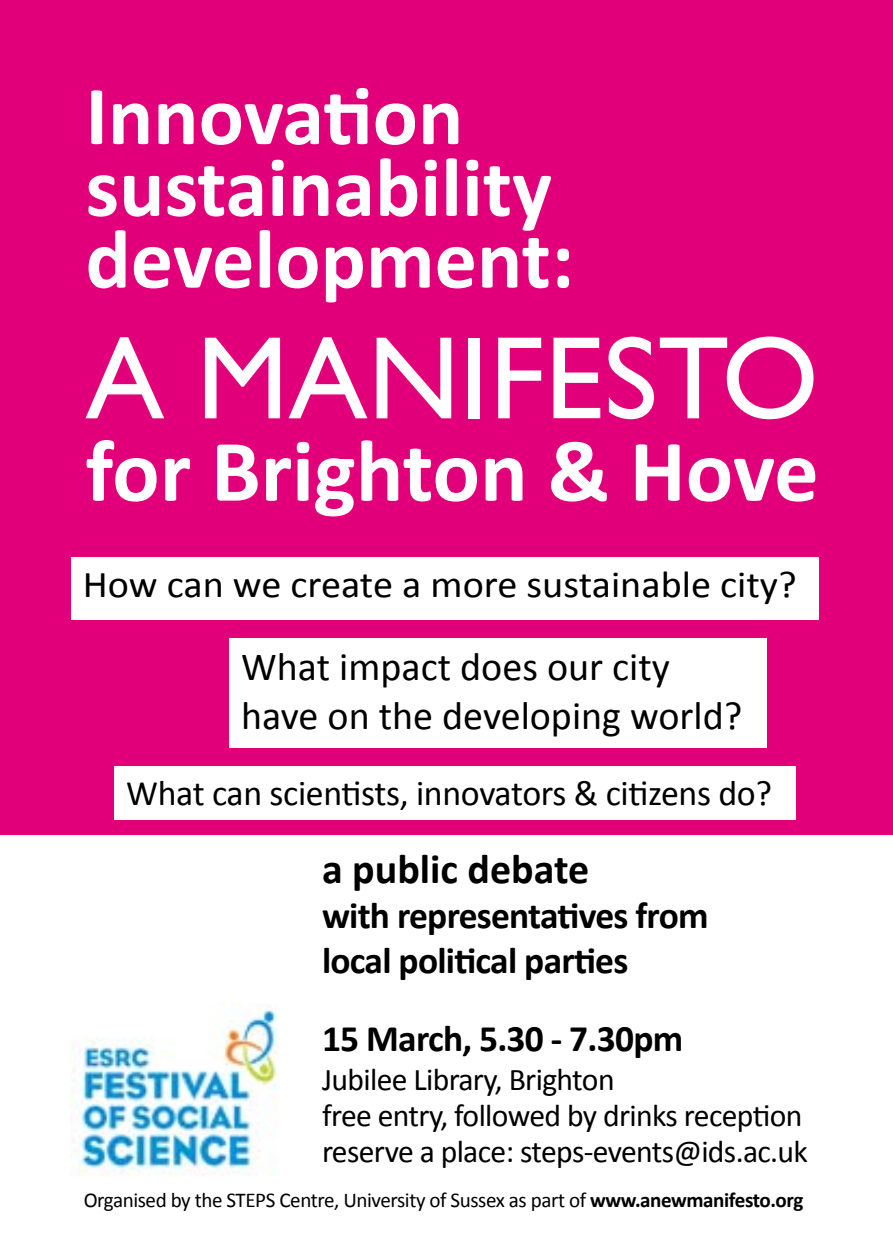
<style>
.page{position:relative;width:893px;height:1259px;background:#fff}
.page>*{position:absolute;margin:0;border:0;box-sizing:border-box;transform-origin:0 0}
.t1{font:118.2px "Gill Sans";color:#fff}
.t2{font:700 88.5px "Calibri";color:#fff}
.t3{font:700 84.3px/71.7px "Calibri";color:#fff}
.t4{font:700 42px "Calibri";color:#000}
.t5{font:40.2px/48px "Calibri";color:#000}
.t6{font:38.1px "Calibri";color:#000;scale:1.06 1}
.t7{font:700 37.5px/45px "Calibri";letter-spacing:-.02em;color:#000}
.t8{font:36px "Calibri";letter-spacing:-.01em;color:#000}
.t9{font:31.5px/36px "Calibri";letter-spacing:-.02em;color:#000}
.t10{font:21px "Calibri";letter-spacing:-.02em;color:#000}
.s1{font-weight:700}
</style>
<div class="page">
<div style="left:0;top:0;width:893px;height:835px;background:#e2007a"></div>
<div style="left:71px;top:557px;width:748px;height:62px;background:#fff"></div>
<div style="left:229px;top:638px;width:537px;height:109px;background:#fff"></div>
<div style="left:114px;top:766px;width:682px;height:54px;background:#fff"></div>
<img style="left:70px;top:1003px;width:208px;height:173px">
<h3 class="t3" style="left:85px;top:76px;width:490px">Innovation sustainability development:</h3>
<h1 class="t1" style="left:85px;top:310px;width:735px">A MANIFESTO</h1>
<h2 class="t2" style="left:85px;top:416px;width:735px">for Brighton &amp; Hove</h2>
<p class="t6" style="left:83px;top:561px;width:675px">How can we create a more sustainable city?</p>
<p class="t5" style="left:241px;top:641px;width:503px">What impact does our city have on the developing world?</p>
<p class="t8" style="left:126px;top:771px;width:647px">What can scientists, innovators &amp; citizens do?</p>
<h3 class="t4" style="left:322px;top:843px;width:269px">a public debate</h3>
<p class="t7" style="left:322px;top:891px;width:388px">with representatives from local political parties</p>
<p class="t7" style="left:322px;top:1014px;width:363px">15 March, 5.30 - 7.30pm</p>
<p class="t9" style="left:322px;top:1060px;width:487px">Jubilee Library, Brighton<br>free entry, followed by drinks reception reserve a place: steps-events@ids.ac.uk</p>
<p class="t10" style="left:84px;top:1186px;width:721px">Organised by the STEPS Centre, University of Sussex as part of <span class="s1">www.anewmanifesto.org</span></p>
</div>
